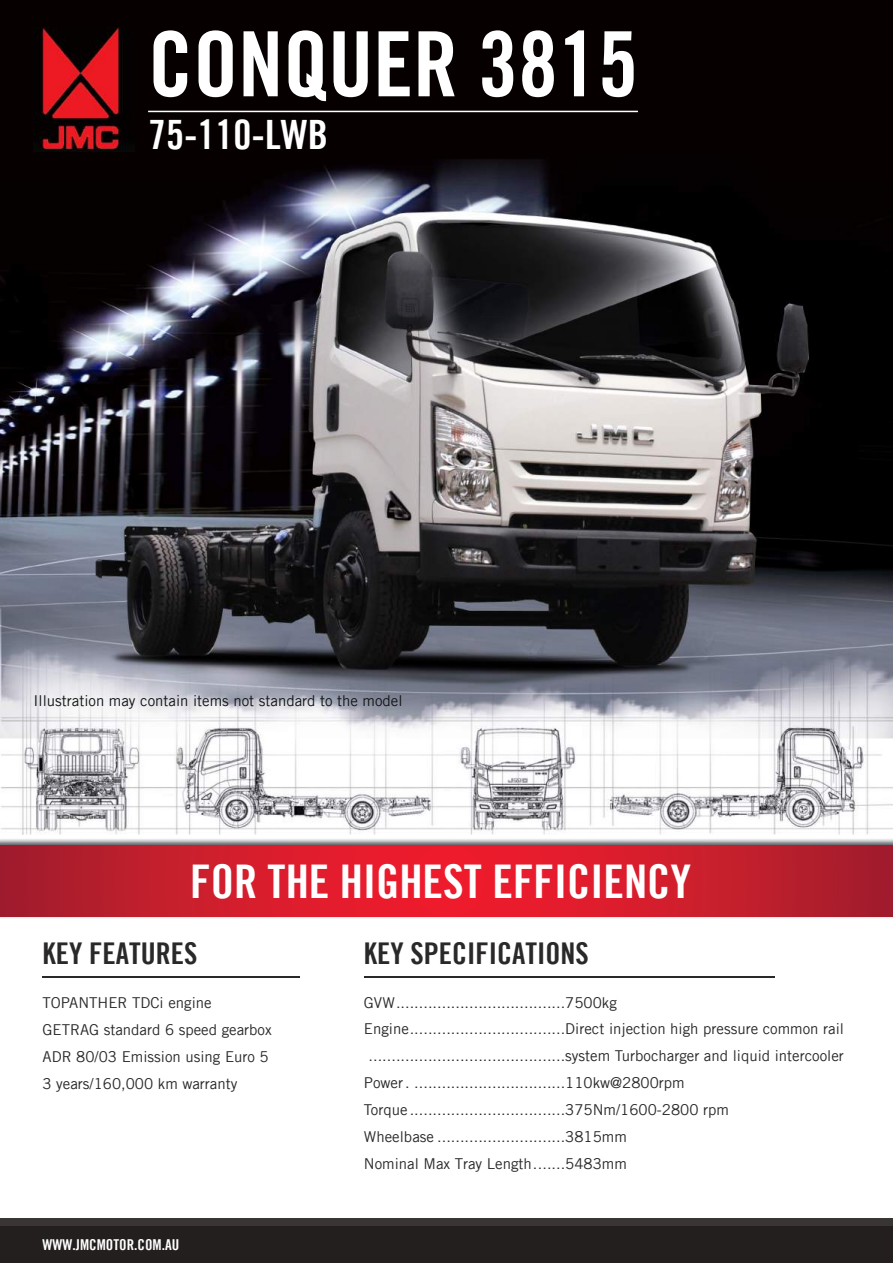
<style>
.page{position:relative;width:893px;height:1263px;background:#fff}
.page>*{position:absolute;margin:0;border:0;box-sizing:border-box;transform-origin:0 0}
.t1{font:90px "Trade Gothic LT Bold Cond Twenty";color:#fff}
.t2{font:46.5px "Trade Gothic LT Bold Cond Twenty";color:#fff}
.t3{font:40.5px "Trade Gothic LT Bold Cond Twenty";color:#fff}
.t4{font:30px "Trade Gothic LT Bold Cond Twenty";color:#2a2828}
.t5{font:15px/27px "Trade Gothic LT";color:#2a2828}
.t6{font:15px "Trade Gothic LT";color:#121717}
.t7{font:15px "Trade Gothic LT Bold Cond Twenty";color:#fff}
</style>
<div class="page">
<img style="left:0;top:0;width:893px;height:835px">
<svg style="left:0;top:845px;width:893px;height:72px;background:#cd1d2c"></svg>
<div style="left:0;top:1218px;width:893px;height:32px;background:#393535"></div>
<img style="left:34px;top:28px;width:101px;height:123px">
<hr style="left:148px;top:111px;width:490px;height:1px;background:#fff">
<div style="left:0;top:1226px;width:893px;height:37px;background:#241f1f"></div>
<hr style="left:43px;top:977px;width:257px;height:1px;background:#2a2828">
<hr style="left:364px;top:977px;width:411px;height:1px;background:#2a2828">
<h1 class="t1" style="left:148px;top:10px;width:491px">CONQUER 3815</h1>
<h3 class="t3" style="left:148px;top:110px;width:181px">75-110-LWB</h3>
<p class="t6" style="left:34px;top:692px;width:371px">Illustration may contain items not standard to the model</p>
<h2 class="t2" style="left:190px;top:853px;width:502px">FOR THE HIGHEST EFFICIENCY</h2>
<h3 class="t4" style="left:43px;top:935px;width:156px">KEY FEATURES</h3>
<p class="t5" style="left:43px;top:989px;width:231px">TOPANTHER TDCi engine<br>GETRAG standard 6 speed gearbox<br>ADR 80/03 Emission using Euro 5<br>3 years/160,000 km warranty</p>
<p class="t5" style="left:364px;top:989px;width:254px">GVW .....................................7500kg</p>
<h3 class="t4" style="left:364px;top:935px;width:226px">KEY SPECIFICATIONS</h3>
<p class="t5" style="left:364px;top:1015px;width:482px">Engine..................................Direct injection high pressure common rail</p>
<p class="t5" style="left:369px;top:1042px;width:477px">...........................................system Turbocharger and liquid intercooler</p>
<p class="t5" style="left:364px;top:1069px;width:322px">Power . .................................110kw@2800rpm</p>
<p class="t5" style="left:364px;top:1096px;width:367px">Torque ..................................375Nm/1600-2800 rpm</p>
<p class="t5" style="left:364px;top:1123px;width:264px">Wheelbase ............................3815mm</p>
<p class="t5" style="left:364px;top:1150px;width:264px">Nominal Max Tray Length .......5483mm</p>
<p class="t7" style="left:43px;top:1236px;width:138px">WWW.JMCMOTOR.COM.AU</p>
</div>
